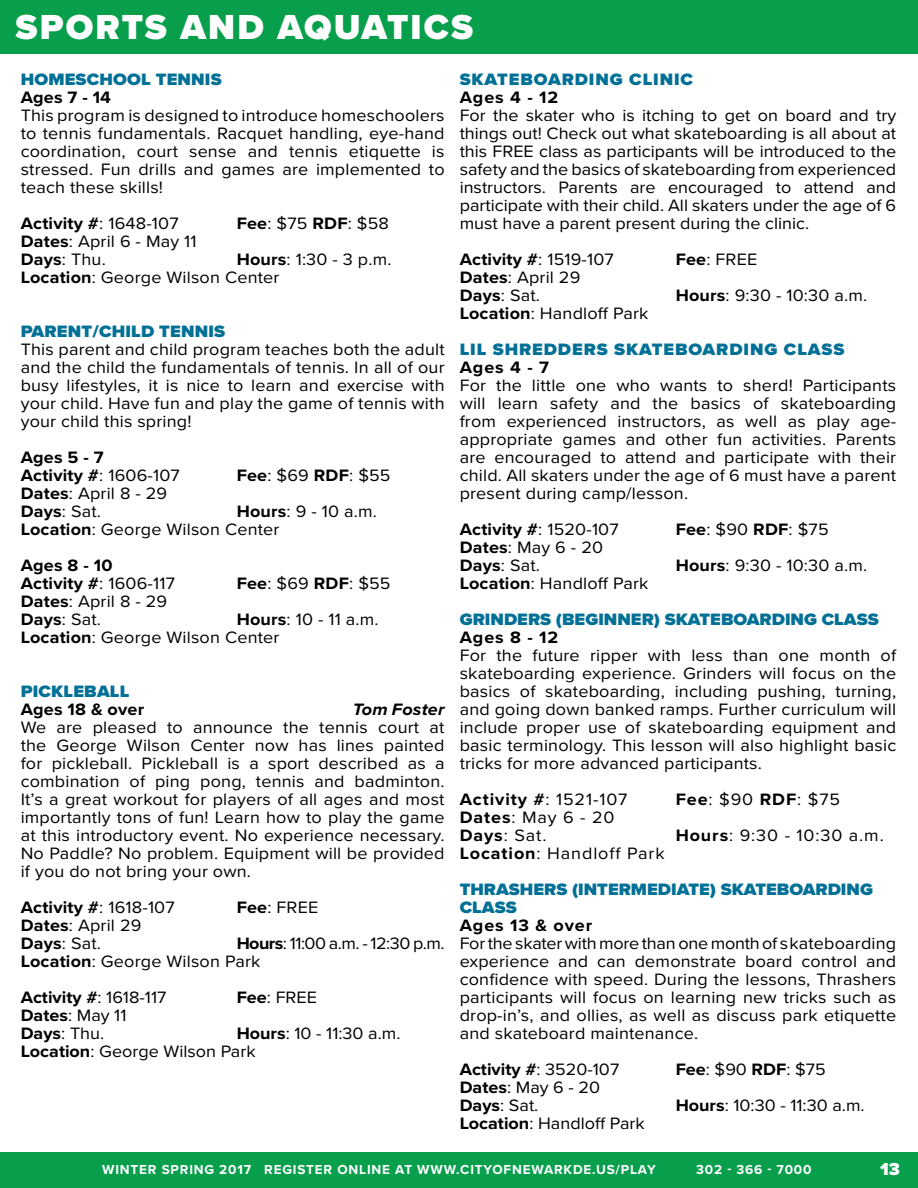
<style>
.page{position:relative;width:918px;height:1188px;background:#fff}
.page>*{position:absolute;margin:0;border:0;box-sizing:border-box;transform-origin:0 0}
.t1{font:900 36px "Proxima Nova";letter-spacing:.06em;color:#fff}
.t2{font:900 18px "Proxima Nova";color:#fff}
.t3{font:17.1px/18px "Proxima Nova";letter-spacing:.01em;color:#000;scale:1.05 1}
.t4{font:700 17.1px/18px "Proxima Nova";letter-spacing:.01em;color:#000;scale:1.05 1}
.t5{font:900 17.1px/36px "Proxima Nova";letter-spacing:.01em;color:#017096;scale:1.05 1}
.t6{font:900 17.1px/36px "Proxima Nova";letter-spacing:.05em;color:#017096;scale:1.05 1}
.t7{font:700 17.1px "Proxima Nova";letter-spacing:.05em;color:#000;scale:1.05 1}
.t8{font:italic 700 17.1px "Proxima Nova";letter-spacing:.01em;color:#000;scale:1.05 1}
.t9{font:700 13.5px "Proxima Nova";letter-spacing:.06em;color:#fff}
.s1{font-weight:400}
.s2{font-weight:700}
.s3{font-weight:700;color:#000}
.s4{font-weight:400;color:#000}
</style>
<div class="page">
<div style="left:0;top:0;width:918px;height:54px;background:#079f4b"></div>
<div style="left:0;top:1153px;width:918px;height:35px;background:#079f4b"></div>
<h1 class="t1" style="left:16px;top:5px;width:459px">SPORTS AND AQUATICS</h1>
<p class="t5" style="left:21px;top:62px;width:193px">HOMESCHOOL TENNIS</p>
<p class="t4" style="left:21px;top:88px;width:88px">Ages 7 - 14</p>
<p class="t3" style="left:21px;top:107px;width:405px;text-align:justify">This program is designed to introduce homeschoolers to tennis fundamentals. Racquet handling, eye-hand coordination, court sense and tennis etiquette is stressed. Fun drills and games are implemented to teach these skills!</p>
<p class="t4" style="left:21px;top:214px;width:152px">Activity #<span class="s1">: 1648-107</span></p>
<p class="t3" style="left:237px;top:215px;width:147px"><span class="s2">Fee</span>: $75 <span class="s2">RDF</span>: $58</p>
<p class="t3" style="left:21px;top:233px;width:169px"><span class="s2">Dates</span>: April 6 - May 11<br><span class="s2">Days</span>: Thu.</p>
<p class="t3" style="left:21px;top:251px;width:355px;text-indent:216px"><span class="s2">Hours</span>: 1:30 - 3 p.m.<br><span class="s2">Location</span>: George Wilson Center</p>
<p class="t5" style="left:21px;top:314px;width:196px">PARENT/CHILD TENNIS</p>
<p class="t3" style="left:21px;top:341px;width:405px;text-align:justify">This parent and child program teaches both the adult and the child the fundamentals of tennis. In all of our busy lifestyles, it is nice to learn and exercise with your child. Have fun and play the game of tennis with your child this spring!</p>
<p class="t4" style="left:21px;top:448px;width:153px">Ages 5 - 7<br>Activity #<span class="s1">: 1606-107</span></p>
<p class="t3" style="left:237px;top:467px;width:148px"><span class="s2">Fee</span>: $69 <span class="s2">RDF</span>: $55</p>
<p class="t3" style="left:21px;top:485px;width:141px"><span class="s2">Dates</span>: April 8 - 29<br><span class="s2">Days</span>: Sat.</p>
<p class="t3" style="left:21px;top:503px;width:341px;text-indent:216px"><span class="s2">Hours</span>: 9 - 10 a.m.<br><span class="s2">Location</span>: George Wilson Center</p>
<p class="t4" style="left:21px;top:556px;width:148px">Ages 8 - 10<br>Activity #<span class="s1">: 1606-117</span></p>
<p class="t3" style="left:237px;top:575px;width:148px"><span class="s2">Fee</span>: $69 <span class="s2">RDF</span>: $55</p>
<p class="t3" style="left:21px;top:593px;width:141px"><span class="s2">Dates</span>: April 8 - 29<br><span class="s2">Days</span>: Sat.</p>
<p class="t3" style="left:21px;top:611px;width:342px;text-indent:216px"><span class="s2">Hours</span>: 10 - 11 a.m.<br><span class="s2">Location</span>: George Wilson Center</p>
<p class="t5" style="left:21px;top:674px;width:105px">PICKLEBALL</p>
<p class="t4" style="left:21px;top:700px;width:119px">Ages 18 &amp; over</p>
<p class="t8" style="left:353px;top:697px;width:89px">Tom Foster</p>
<p class="t3" style="left:21px;top:719px;width:405px;text-align:justify">We are pleased to announce the tennis court at the George Wilson Center now has lines painted for pickleball. Pickleball is a sport described as a combination of ping pong, tennis and badminton.<br>It’s a great workout for players of all ages and most importantly tons of fun! Learn how to play the game at this introductory event. No experience necessary.<br>No Paddle? No problem. Equipment will be provided if you do not bring your own.</p>
<p class="t4" style="left:21px;top:898px;width:148px">Activity #<span class="s1">: 1618-107</span></p>
<p class="t3" style="left:237px;top:899px;width:79px"><span class="s2">Fee</span>: FREE</p>
<p class="t3" style="left:21px;top:917px;width:116px"><span class="s2">Dates</span>: April 29<br><span class="s2">Days</span>: Sat.</p>
<p class="t3" style="left:21px;top:935px;width:405px;text-indent:216px"><span class="s2">Hours</span>: 11:00 a.m. - 12:30 p.m.<br><span class="s2">Location</span>: George Wilson Park</p>
<p class="t4" style="left:21px;top:988px;width:140px">Activity #<span class="s1">: 1618-117</span></p>
<p class="t3" style="left:237px;top:989px;width:78px"><span class="s2">Fee</span>: FREE</p>
<p class="t3" style="left:21px;top:1007px;width:102px"><span class="s2">Dates</span>: May 11<br><span class="s2">Days</span>: Thu.</p>
<p class="t3" style="left:21px;top:1025px;width:363px;text-indent:216px"><span class="s2">Hours</span>: 10 - 11:30 a.m.<br><span class="s2">Location</span>: George Wilson Park</p>
<p class="t6" style="left:460px;top:62px;width:224px">SKATEBOARDING CLINIC</p>
<p class="t4" style="left:460px;top:88px;width:95px">Ages 4 - 12</p>
<p class="t3" style="left:460px;top:107px;width:417px;text-align:justify">For the skater who is itching to get on board and try things out! Check out what skateboarding is all about at this FREE class as participants will be introduced to the safety and the basics of skateboarding from experienced instructors. Parents are encouraged to attend and participate with their child. All skaters under the age of 6 must have a parent present during the clinic.</p>
<p class="t4" style="left:460px;top:250px;width:148px">Activity #<span class="s1">: 1519-107</span></p>
<p class="t3" style="left:676px;top:251px;width:79px"><span class="s2">Fee</span>: FREE</p>
<p class="t3" style="left:460px;top:269px;width:116px"><span class="s2">Dates</span>: April 29<br><span class="s2">Days</span>: Sat.</p>
<p class="t3" style="left:676px;top:287px;width:184px"><span class="s2">Hours</span>: 9:30 - 10:30 a.m.</p>
<p class="t6" style="left:460px;top:296px;width:368px"><span class="s3">Location</span><span class="s4">: Handloff Park<br></span>LIL SHREDDERS SKATEBOARDING CLASS</p>
<p class="t4" style="left:460px;top:358px;width:87px">Ages 4 - 7</p>
<p class="t3" style="left:460px;top:377px;width:417px;text-align:justify">For the little one who wants to sherd! Participants will learn safety and the basics of skateboarding from experienced instructors, as well as play age&shy;appropriate games and other fun activities. Parents are encouraged to attend and participate with their child. All skaters under the age of 6 must have a parent present during camp/lesson.</p>
<p class="t4" style="left:460px;top:520px;width:153px">Activity #<span class="s1">: 1520-107</span></p>
<p class="t3" style="left:676px;top:521px;width:147px"><span class="s2">Fee</span>: $90 <span class="s2">RDF</span>: $75</p>
<p class="t3" style="left:460px;top:539px;width:138px"><span class="s2">Dates</span>: May 6 - 20<br><span class="s2">Days</span>: Sat.</p>
<p class="t3" style="left:676px;top:557px;width:184px"><span class="s2">Hours</span>: 9:30 - 10:30 a.m.</p>
<p class="t5" style="left:460px;top:566px;width:401px"><span class="s3">Location</span><span class="s4">: Handloff Park<br></span>GRINDERS (BEGINNER) SKATEBOARDING CLASS</p>
<p class="t4" style="left:460px;top:628px;width:96px">Ages 8 - 12</p>
<p class="t3" style="left:460px;top:647px;width:417px;text-align:justify">For the future ripper with less than one month of skateboarding experience. Grinders will focus on the basics of skateboarding, including pushing, turning, and going down banked ramps. Further curriculum will include proper use of skateboarding equipment and basic terminology. This lesson will also highlight basic tricks for more advanced participants.</p>
<p class="t7" style="left:460px;top:787px;width:161px">Activity #<span class="s1">: 1521-107</span></p>
<p class="t3" style="left:676px;top:791px;width:158px"><span class="s2">Fee</span>: $90 <span class="s2">RDF</span>: $75</p>
<p class="t3" style="left:460px;top:809px;width:149px"><span class="s2">Dates</span>: May 6 - 20<br><span class="s2">Days</span>: Sat.</p>
<p class="t3" style="left:676px;top:827px;width:200px"><span class="s2">Hours</span>: 9:30 - 10:30 a.m.</p>
<p class="t5" style="left:460px;top:836px;width:395px"><span class="s3">Location</span><span class="s4">: Handloff Park<br></span>THRASHERS (INTERMEDIATE) SKATEBOARDING</p>
<p class="t5" style="left:460px;top:890px;width:56px">CLASS</p>
<p class="t7" style="left:460px;top:913px;width:128px">Ages 13 &amp; over</p>
<p class="t3" style="left:460px;top:935px;width:417px;text-align:justify">For the skater with more than one month of skateboarding experience and can demonstrate board control and confidence with speed. During the lessons, Thrashers participants will focus on learning new tricks such as drop-in’s, and ollies, as well as discuss park etiquette and skateboard maintenance.</p>
<p class="t4" style="left:460px;top:1060px;width:153px">Activity #<span class="s1">: 3520-107</span></p>
<p class="t3" style="left:676px;top:1061px;width:144px"><span class="s2">Fee</span>: $90 <span class="s2">RDF</span>: $75</p>
<p class="t3" style="left:460px;top:1079px;width:135px"><span class="s2">Dates</span>: May 6 - 20<br><span class="s2">Days</span>: Sat.</p>
<p class="t3" style="left:676px;top:1097px;width:182px"><span class="s2">Hours</span>: 10:30 - 11:30 a.m.</p>
<p class="t3" style="left:460px;top:1115px;width:178px"><span class="s2">Location</span>: Handloff Park</p>
<p class="t9" style="left:102px;top:1160px;width:555px">WINTER SPRING 2017 REGISTER ONLINE AT WWW.CITYOFNEWARKDE.US/PLAY</p>
<p class="t9" style="left:696px;top:1160px;width:117px">302 - 366 - 7000</p>
<p class="t2" style="left:880px;top:1158px;width:21px">13</p>
</div>
